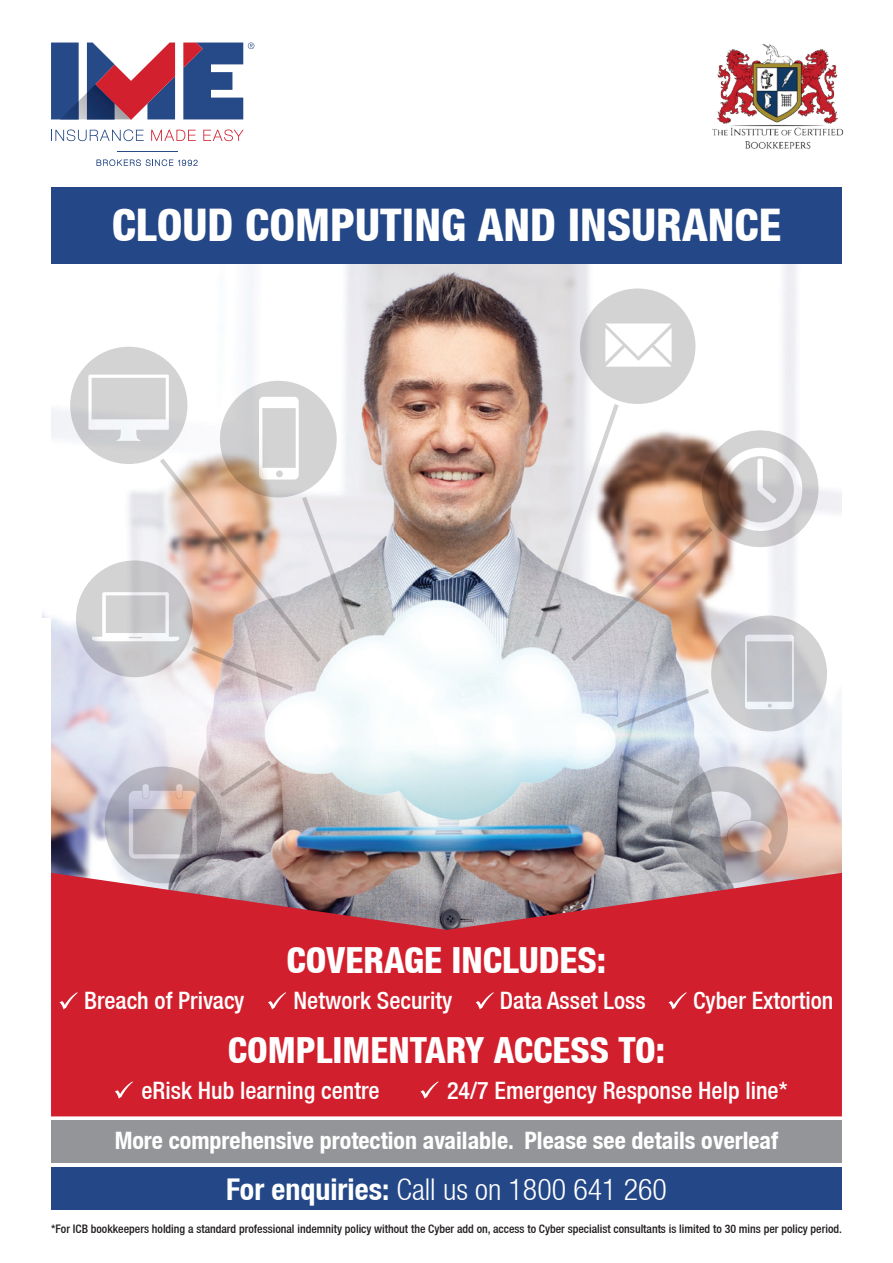
<style>
.page{position:relative;width:893px;height:1263px;background:#fff}
.page>*{position:absolute;margin:0;border:0;box-sizing:border-box;transform-origin:0 0}
.t1{font:800 condensed 45px "Helvetica Neue LT";color:#fff}
.t2{font:800 condensed 36px "Helvetica Neue LT";color:#fff}
.t3{font:300 condensed 30px "Helvetica Neue LT";color:#fff}
.t4{font:500 condensed 24px "Helvetica Neue LT";color:#fff}
.t5{font:700 condensed 24px "Helvetica Neue LT";color:#fff}
.t6{font:500 condensed 11.85px "Helvetica Neue LT";color:#231f20}
.s1{font-weight:700}
</style>
<div class="page">
<img style="left:51px;top:264px;width:791px;height:609px">
<img style="left:43px;top:587px;width:799px;height:31px">
<div style="left:51px;top:187px;width:791px;height:77px;background:#244787"></div>
<div style="left:70px;top:347px;width:117px;height:117px;background:#d3d3d3;border-radius:50%"></div>
<svg style="left:711px;top:615px;width:116px;height:116px;background:#cbccce"></svg>
<svg style="left:702px;top:430px;width:116px;height:117px"></svg>
<svg style="left:76px;top:560px;width:117px;height:117px"></svg>
<div style="left:580px;top:288px;width:115px;height:116px;background:#d3d3d3;border-radius:50%"></div>
<svg style="left:605px;top:323px;width:67px;height:44px;background:#f7f7f7"></svg>
<svg style="left:105px;top:766px;width:116px;height:117px;background:#a5a1a9"></svg>
<div style="left:143px;top:784px;width:6px;height:15px;background:#d6d6e6;border-radius:3px"></div>
<svg style="left:176px;top:784px;width:6px;height:15px"></svg>
<svg style="left:129px;top:791px;width:68px;height:68px;background:#c0b6b9"></svg>
<svg style="left:671px;top:766px;width:117px;height:117px;background:#a8a1a3"></svg>
<svg style="left:688px;top:791px;width:84px;height:64px;background:#b4aeb1"></svg>
<svg style="left:218px;top:759px;width:55px;height:39px;background:#d0bfba"></svg>
<svg style="left:618px;top:753px;width:63px;height:34px;background:#a9aeb9"></svg>
<svg style="left:533px;top:402px;width:269px;height:328px"></svg>
<svg style="left:88px;top:375px;width:268px;height:317px"></svg>
<svg style="left:51px;top:43px;width:124px;height:77px"></svg>
<svg style="left:51px;top:129px;width:93px;height:12px"></svg>
<svg style="left:151px;top:130px;width:45px;height:11px"></svg>
<svg style="left:203px;top:129px;width:41px;height:12px"></svg>
<hr style="left:117px;top:151px;width:61px;height:1px;background:#264987">
<svg style="left:97px;top:159px;width:101px;height:7px"></svg>
<svg style="left:183px;top:43px;width:71px;height:76px"></svg>
<svg style="left:51px;top:873px;width:791px;height:243px;background:#cb2c39"></svg>
<svg style="left:60px;top:992px;width:18px;height:17px"></svg>
<svg style="left:268px;top:992px;width:18px;height:17px"></svg>
<svg style="left:115px;top:1081px;width:18px;height:17px"></svg>
<svg style="left:476px;top:992px;width:18px;height:17px"></svg>
<svg style="left:668px;top:992px;width:19px;height:17px"></svg>
<svg style="left:420px;top:1081px;width:19px;height:17px"></svg>
<div style="left:51px;top:1167px;width:791px;height:43px;background:#244787"></div>
<div style="left:51px;top:1121px;width:791px;height:42px;background:#939598"></div>
<img style="left:712px;top:44px;width:132px;height:105px">
<h1 class="t1" style="left:112px;top:197px;width:671px">CLOUD COMPUTING AND INSURANCE</h1>
<h3 class="t4" style="left:84px;top:986px;width:162px">Breach of Privacy</h3>
<h2 class="t2" style="left:287px;top:938px;width:321px">COVERAGE INCLUDES:</h2>
<h3 class="t4" style="left:293px;top:986px;width:160px">Network Security</h3>
<h3 class="t4" style="left:500px;top:986px;width:147px">Data Asset Loss</h3>
<h3 class="t4" style="left:693px;top:986px;width:142px">Cyber Extortion</h3>
<h2 class="t2" style="left:228px;top:1027px;width:439px">COMPLIMENTARY ACCESS TO:</h2>
<h3 class="t4" style="left:141px;top:1076px;width:240px">eRisk Hub learning centre</h3>
<h3 class="t4" style="left:447px;top:1076px;width:342px">24/7 Emergency Response Help line*</h3>
<h3 class="t5" style="left:115px;top:1126px;width:665px">More comprehensive protection available. Please see details overleaf</h3>
<h3 class="t3" style="left:226px;top:1172px;width:442px"><span class="s1">For enquiries:</span> Call us on 1800 641 260</h3>
<p class="t6" style="left:51px;top:1222px;width:792px">*For ICB bookkeepers holding a standard professional indemnity policy without the Cyber add on, access to Cyber specialist consultants is limited to 30 mins per policy period.</p>
</div>
